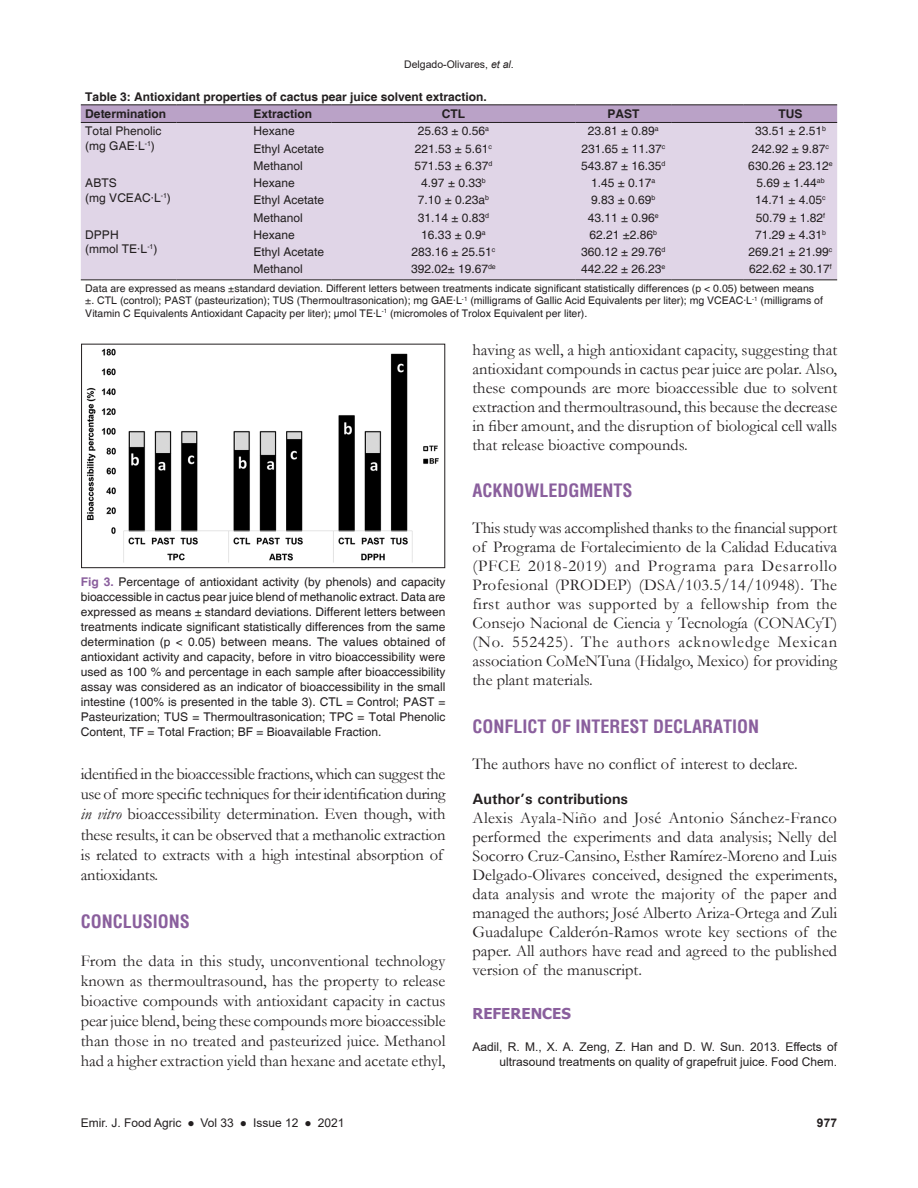
<style>
.page{position:relative;width:918px;height:1188px;background:#fff}
.page>*{position:absolute;margin:0;border:0;box-sizing:border-box;transform-origin:0 0}
.t1{font:700 condensed 18px "Helvetica";color:#8a5f9d}
.TX{font:16.5px/18.9px "Garamond";letter-spacing:-.01em;color:#231f20;text-align:justify}
.t2{font:700 15px "Univers";color:#231f20}
.t3{font:700 15px "Tahoma";color:#8a5f9d}
.FGC{font:12px/15px "Helvetica";color:#231f20;text-align:justify}
.TB{font:12px "Helvetica";color:#231f20}
.REF{font:12px/15.1px "Arial";color:#231f20;text-align:right}
.TBL{font:12px "Helvetica";color:#231f20}
.TT{font:700 12px "Helvetica";color:#231f20}
.TCH{font:700 12px "Helvetica";color:#231f20}
.t4{font:700 12px "Arial";color:#231f20}
.TFN{font:10.5px/12.6px "Helvetica";color:#231f20}
.t5{font:10.5px "Arial";color:#231f20}
.s1{font-style:italic}
.s2{font-weight:700;color:#8a5f9d}
</style>
<div class="page">
<div style="left:81px;top:105px;width:756px;height:17px;background:#baa2c7"></div>
<div style="left:81px;top:123px;width:756px;height:156px;background:#e0d5e7"></div>
<hr style="left:249px;top:279px;width:82px;height:1px;background:#231f20">
<hr style="left:331px;top:279px;width:73px;height:1px;background:#231f20">
<hr style="left:404px;top:279px;width:99px;height:1px;background:#231f20">
<hr style="left:503px;top:279px;width:73px;height:1px;background:#231f20">
<hr style="left:576px;top:279px;width:95px;height:1px;background:#231f20">
<hr style="left:671px;top:279px;width:73px;height:1px;background:#231f20">
<hr style="left:744px;top:279px;width:93px;height:1px;background:#231f20">
<hr style="left:81px;top:279px;width:95px;height:1px;background:#231f20">
<hr style="left:176px;top:279px;width:73px;height:1px;background:#231f20">
<hr style="left:81px;top:122px;width:95px;height:1px;background:#231f20">
<hr style="left:176px;top:122px;width:73px;height:1px;background:#231f20">
<hr style="left:249px;top:122px;width:82px;height:1px;background:#231f20">
<hr style="left:331px;top:122px;width:73px;height:1px;background:#231f20">
<hr style="left:404px;top:122px;width:99px;height:1px;background:#231f20">
<hr style="left:503px;top:122px;width:73px;height:1px;background:#231f20">
<hr style="left:576px;top:122px;width:95px;height:1px;background:#231f20">
<hr style="left:671px;top:122px;width:73px;height:1px;background:#231f20">
<hr style="left:744px;top:122px;width:93px;height:1px;background:#231f20">
<hr style="left:81px;top:104px;width:95px;height:1px;background:#231f20">
<hr style="left:176px;top:104px;width:73px;height:1px;background:#231f20">
<hr style="left:249px;top:104px;width:82px;height:1px;background:#231f20">
<hr style="left:331px;top:104px;width:73px;height:1px;background:#231f20">
<hr style="left:404px;top:104px;width:99px;height:1px;background:#231f20">
<hr style="left:503px;top:104px;width:73px;height:1px;background:#231f20">
<hr style="left:576px;top:104px;width:95px;height:1px;background:#231f20">
<hr style="left:671px;top:104px;width:73px;height:1px;background:#231f20">
<hr style="left:744px;top:104px;width:93px;height:1px;background:#231f20">
<img style="left:86px;top:348px;width:353px;height:215px">
<div style="left:81px;top:344px;width:364px;height:224px;border:1px solid #231f20"></div>
<p class="t5" style="left:404px;top:57px;width:111px">Delgado-Olivares, <span class="s1">et al</span>.</p>
<p class="TT" style="left:85px;top:89px;width:403px">Table 3: Antioxidant properties of cactus pear juice solvent extraction.</p>
<p class="TCH" style="left:85px;top:106px;width:82px">Determination</p>
<p class="TCH" style="left:254px;top:106px;width:60px">Extraction</p>
<p class="TCH" style="left:442px;top:106px;width:25px">CTL</p>
<p class="TCH" style="left:607px;top:106px;width:34px">PAST</p>
<p class="TCH" style="left:778px;top:106px;width:25px">TUS</p>
<p class="TB" style="left:85px;top:124px;width:78px">Total Phenolic</p>
<p class="TB" style="left:85px;top:139px;width:71px">(mg GAE·L<sup>-1</sup>)</p>
<p class="TB" style="left:254px;top:124px;width:43px">Hexane</p>
<p class="TB" style="left:418px;top:124px;width:72px">25.63 ± 0.56<sup>a</sup></p>
<p class="TB" style="left:588px;top:124px;width:72px">23.81 ± 0.89<sup>a</sup></p>
<p class="TB" style="left:755px;top:124px;width:72px">33.51 ± 2.51<sup>b</sup></p>
<p class="TB" style="left:254px;top:142px;width:72px">Ethyl Acetate</p>
<p class="TB" style="left:415px;top:142px;width:79px">221.53 ± 5.61<sup>c</sup></p>
<p class="TB" style="left:581px;top:142px;width:85px">231.65 ± 11.37<sup>c</sup></p>
<p class="TB" style="left:752px;top:142px;width:79px">242.92 ± 9.87<sup>c</sup></p>
<p class="TB" style="left:254px;top:159px;width:51px">Methanol</p>
<p class="TB" style="left:415px;top:159px;width:79px">571.53 ± 6.37<sup>d</sup></p>
<p class="TB" style="left:581px;top:159px;width:86px">543.87 ± 16.35<sup>d</sup></p>
<p class="TB" style="left:748px;top:159px;width:86px">630.26 ± 23.12<sup>e</sup></p>
<p class="TB" style="left:85px;top:176px;width:33px">ABTS</p>
<p class="TB" style="left:85px;top:190px;width:87px">(mg VCEAC·L<sup>-1</sup>)</p>
<p class="TB" style="left:254px;top:176px;width:43px">Hexane</p>
<p class="TB" style="left:421px;top:176px;width:66px">4.97 ± 0.33<sup>b</sup></p>
<p class="TB" style="left:591px;top:176px;width:66px">1.45 ± 0.17<sup>a</sup></p>
<p class="TB" style="left:756px;top:176px;width:70px">5.69 ± 1.44<sup>ab</sup></p>
<p class="TB" style="left:254px;top:193px;width:72px">Ethyl Acetate</p>
<p class="TB" style="left:418px;top:193px;width:72px">7.10 ± 0.23a<sup>b</sup></p>
<p class="TB" style="left:591px;top:193px;width:66px">9.83 ± 0.69<sup>b</sup></p>
<p class="TB" style="left:755px;top:193px;width:72px">14.71 ± 4.05<sup>c</sup></p>
<p class="TB" style="left:254px;top:210px;width:51px">Methanol</p>
<p class="TB" style="left:418px;top:210px;width:72px">31.14 ± 0.83<sup>d</sup></p>
<p class="TB" style="left:588px;top:210px;width:72px">43.11 ± 0.96<sup>e</sup></p>
<p class="TB" style="left:756px;top:210px;width:71px">50.79 ± 1.82<sup>f</sup></p>
<p class="TB" style="left:254px;top:228px;width:43px">Hexane</p>
<p class="TB" style="left:421px;top:228px;width:66px">16.33 ± 0.9<sup>a</sup></p>
<p class="TB" style="left:590px;top:228px;width:69px">62.21 ±2.86<sup>b</sup></p>
<p class="TB" style="left:755px;top:228px;width:72px">71.29 ± 4.31<sup>b</sup></p>
<p class="TB" style="left:254px;top:245px;width:72px">Ethyl Acetate</p>
<p class="TB" style="left:412px;top:245px;width:85px">283.16 ± 25.51<sup>c</sup></p>
<p class="TB" style="left:581px;top:245px;width:86px">360.12 ± 29.76<sup>d</sup></p>
<p class="TB" style="left:749px;top:245px;width:85px">269.21 ± 21.99<sup>c</sup></p>
<p class="TBL" style="left:254px;top:262px;width:51px">Methanol</p>
<p class="TBL" style="left:411px;top:262px;width:86px">392.02± 19.67<sup>de</sup></p>
<p class="TBL" style="left:581px;top:262px;width:86px">442.22 ± 26.23<sup>e</sup></p>
<p class="TBL" style="left:749px;top:262px;width:84px">622.62 ± 30.17<sup>f</sup></p>
<p class="TFN" style="left:85px;top:282px;width:739px">Data are expressed as means ±standard deviation. Different letters between treatments indicate significant statistically differences (p &lt; 0.05) between means ±. CTL (control); PAST (pasteurization); TUS (Thermoultrasonication); mg GAE·L<sup>-1</sup> (milligrams of Gallic Acid Equivalents per liter); mg VCEAC·L<sup>-1</sup> (milligrams of<br>Vitamin C Equivalents Antioxidant Capacity per liter); µmol TE·L<sup>-1</sup> (micromoles of Trolox Equivalent per liter).</p>
<p class="TBL" style="left:85px;top:228px;width:35px">DPPH</p>
<p class="TBL" style="left:85px;top:242px;width:74px">(mmol TE·L<sup>-1</sup>)</p>
<p class="FGC" style="left:81px;top:574px;width:366px"><span class="s2">Fig 3.</span> Percentage of antioxidant activity (by phenols) and capacity bioaccessible in cactus pear juice blend of methanolic extract. Data are expressed as means ± standard deviations. Different letters between treatments indicate significant statistically differences from the same determination (p &lt; 0.05) between means. The values obtained of antioxidant activity and capacity, before in vitro bioaccessibility were used as 100 % and percentage in each sample after bioaccessibility assay was considered as an indicator of bioaccessibility in the small intestine (100% is presented in the table 3). CTL = Control; PAST = Pasteurization; TUS = Thermoultrasonication; TPC = Total Phenolic Content, TF = Total Fraction; BF = Bioavailable Fraction.</p>
<p class="TX" style="left:81px;top:764px;width:366px;line-height:20.1px;text-align:left">identified in the bioaccessible fractions, which can suggest the use of more specific techniques for their identification during <span class="s1">in vitro</span> bioaccessibility determination. Even though, with these results, it can be observed that a methanolic extraction is related to extracts with a high intestinal absorption of antioxidants.</p>
<h1 class="t1" style="left:81px;top:910px;width:111px">CONCLUSIONS</h1>
<p class="TX" style="left:81px;top:950px;width:366px;line-height:20.1px">From the data in this study, unconventional technology known as thermoultrasound, has the property to release bioactive compounds with antioxidant capacity in cactus pear juice blend, being these compounds more bioaccessible than those in no treated and pasteurized juice. Methanol had a higher extraction yield than hexane and acetate ethyl,</p>
<p class="TX" style="left:472px;top:340px;width:366px">having as well, a high antioxidant capacity, suggesting that antioxidant compounds in cactus pear juice are polar. Also, these compounds are more bioaccessible due to solvent extraction and thermoultrasound, this because the decrease in fiber amount, and the disruption of biological cell walls that release bioactive compounds.</p>
<h1 class="t1" style="left:472px;top:479px;width:162px">ACKNOWLEDGMENTS</h1>
<p class="TX" style="left:472px;top:518px;width:366px">This study was accomplished thanks to the financial support of Programa de Fortalecimiento de la Calidad Educativa (PFCE 2018-2019) and Programa para Desarrollo Profesional (PRODEP) (DSA/103.5/14/10948). The first author was supported by a fellowship from the Consejo Nacional de Ciencia y Tecnología (CONACyT) (No. 552425). The authors acknowledge Mexican association CoMeNTuna (Hidalgo, Mexico) for providing the plant materials.</p>
<h1 class="t1" style="left:472px;top:714px;width:288px">CONFLICT OF INTEREST DECLARATION</h1>
<p class="TX" style="left:472px;top:754px;width:327px">The authors have no conflict of interest to declare.</p>
<h2 class="t2" style="left:472px;top:789px;width:157px">Author’s contributions</h2>
<p class="TX" style="left:472px;top:808px;width:366px">Alexis Ayala-Niño and José Antonio Sánchez-Franco performed the experiments and data analysis; Nelly del Socorro Cruz-Cansino, Esther Ramírez-Moreno and Luis Delgado-Olivares conceived, designed the experiments, data analysis and wrote the majority of the paper and managed the authors; José Alberto Ariza-Ortega and Zuli Guadalupe Calderón-Ramos wrote key sections of the paper. All authors have read and agreed to the published version of the manuscript.</p>
<h1 class="t3" style="left:472px;top:1003px;width:100px">REFERENCES</h1>
<p class="REF" style="left:472px;top:1039px;width:366px">Aadil, R. M., X. A. Zeng, Z. Han and D. W. Sun. 2013. Effects of ultrasound treatments on quality of grapefruit juice. Food Chem.</p>
<p class="REF" style="left:81px;top:1115px;width:265px">Emir. J. Food Agric ● Vol 33 ● Issue 12 ● 2021</p>
<p class="t4" style="left:817px;top:1114px;width:22px">977</p>
</div>
